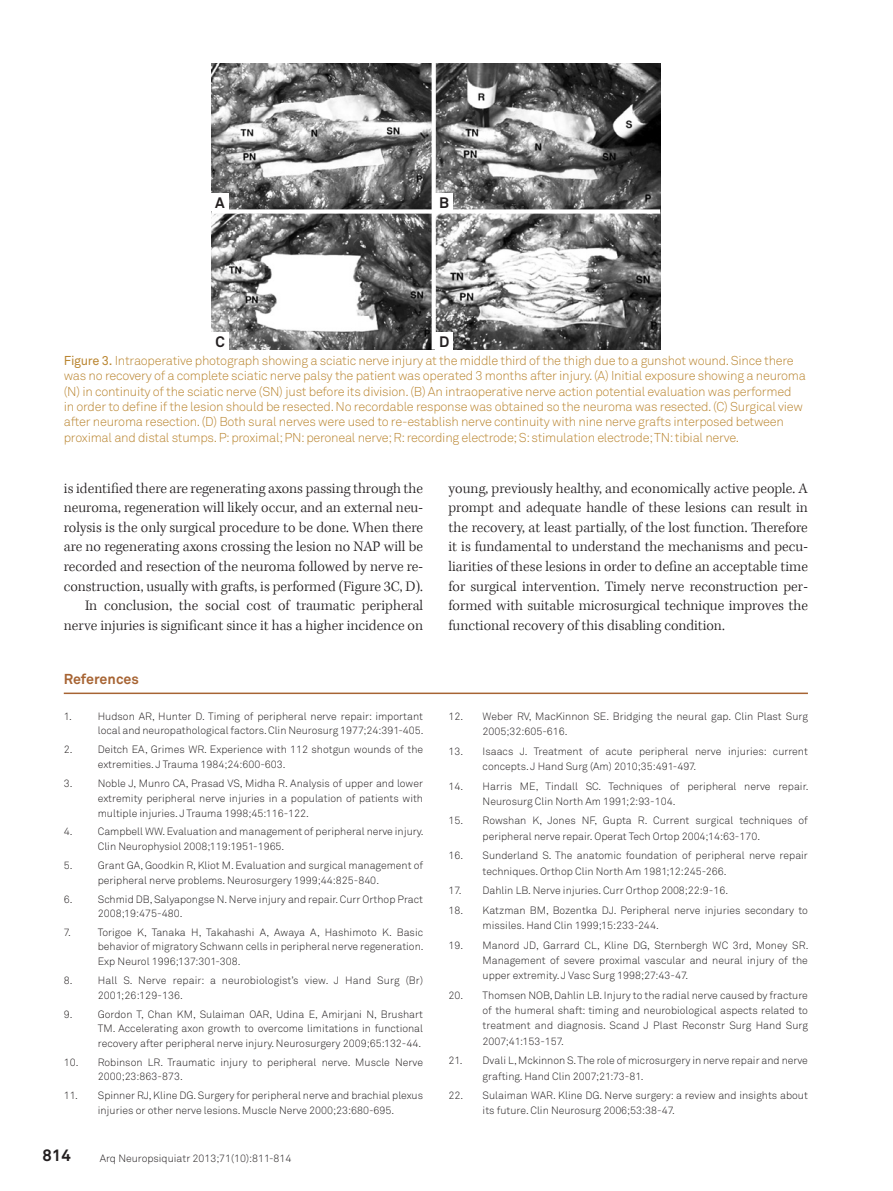
<style>
.page{position:relative;width:893px;height:1191px;background:#fff}
.page>*{position:absolute;margin:0;border:0;box-sizing:border-box;transform-origin:0 0}
.t1{font:700 16.5px "Akkurat Pro";color:#231f20}
.t2{font:300 15px/19.5px "Kepler Std";color:#231f20;text-align:right}
.t3{font:700 15px "Akkurat Pro";color:#231f20}
.t4{font:700 14.25px "Akkurat Pro";color:#a76433}
.t5{font:12.75px/15.3px "Akkurat Light Pro";letter-spacing:-.02em;color:#ba8632}
.t6{font:10.5px/15.3px "Akkurat Light Pro";color:#231f20}
.s1{font-family:"Akkurat Pro"}
</style>
<div class="page">
<img style="left:211px;top:64px;width:449px;height:285px">
<div style="left:212px;top:193px;width:17px;height:17px;background:#fff"></div>
<div style="left:212px;top:332px;width:17px;height:17px;background:#fff"></div>
<div style="left:436px;top:193px;width:17px;height:17px;background:#fff"></div>
<div style="left:436px;top:332px;width:17px;height:17px;background:#fff"></div>
<div style="left:211px;top:209px;width:449px;height:5px;background:#fff"></div>
<svg style="left:432px;top:63px;width:4px;height:286px"></svg>
<hr style="left:64px;top:692px;width:744px;height:2px;background:#a76433">
<h2 class="t3" style="left:215px;top:193px;width:11px">A</h2>
<h2 class="t3" style="left:215px;top:332px;width:11px">C</h2>
<h2 class="t3" style="left:439px;top:193px;width:11px">B</h2>
<h2 class="t3" style="left:439px;top:332px;width:12px">D</h2>
<p class="t5" style="left:64px;top:353px;width:744px"><span class="s1">Figure 3.</span> Intraoperative photograph showing a sciatic nerve injury at the middle third of the thigh due to a gunshot wound. Since there was no recovery of a complete sciatic nerve palsy the patient was operated 3 months after injury. (A) Initial exposure showing a neuroma (N) in continuity of the sciatic nerve (SN) just before its division. (B) An intraoperative nerve action potential evaluation was performed<br>in order to define if the lesion should be resected. No recordable response was obtained so the neuroma was resected. (C) Surgical view after neuroma resection. (D) Both sural nerves were used to re-establish nerve continuity with nine nerve grafts interposed between proximal and distal stumps. P: proximal; PN: peroneal nerve; R: recording electrode; S: stimulation electrode; TN: tibial nerve.</p>
<p class="t2" style="left:64px;top:479px;width:361px">is identified there are regenerating axons passing through the neuroma, regeneration will likely occur, and an external neu&shy;rolysis is the only surgical procedure to be done. When there are no regenerating axons crossing the lesion no NAP will be recorded and resection of the neuroma followed by nerve re&shy;construction, usually with grafts, is performed (Figure 3C, D).<br>In conclusion, the social cost of traumatic peripheral nerve injuries is significant since it has a higher incidence on</p>
<h3 class="t4" style="left:64px;top:670px;width:77px">References</h3>
<p class="t6" style="left:64px;top:708px;width:10px">1.</p>
<p class="t6" style="left:98px;top:709px;width:327px;line-height:14.7px">Hudson AR, Hunter D. Timing of peripheral nerve repair: important local and neuropathological factors. Clin Neurosurg 1977;24:391-405.</p>
<p class="t6" style="left:64px;top:742px;width:10px">2.</p>
<p class="t6" style="left:98px;top:742px;width:327px;line-height:14.7px">Deitch EA, Grimes WR. Experience with 112 shotgun wounds of the extremities. J Trauma 1984;24:600-603.</p>
<p class="t6" style="left:64px;top:776px;width:10px">3.</p>
<p class="t6" style="left:98px;top:776px;width:327px;line-height:14.7px;text-align:justify">Noble J, Munro CA, Prasad VS, Midha R. Analysis of upper and lower extremity peripheral nerve injuries in a population of patients with multiple injuries. J Trauma 1998;45:116-122.</p>
<p class="t6" style="left:64px;top:824px;width:10px">4.</p>
<p class="t6" style="left:98px;top:824px;width:327px;line-height:14.7px">Campbell WW. Evaluation and management of peripheral nerve injury.<br>Clin Neurophysiol 2008;119:1951-1965.</p>
<p class="t6" style="left:64px;top:858px;width:10px">5.</p>
<p class="t6" style="left:98px;top:858px;width:327px;line-height:14.5px">Grant GA, Goodkin R, Kliot M. Evaluation and surgical management of peripheral nerve problems. Neurosurgery 1999;44:825-840.</p>
<p class="t6" style="left:64px;top:891px;width:10px">6.</p>
<p class="t6" style="left:98px;top:891px;width:327px;line-height:14.5px">Schmid DB, Salyapongse N. Nerve injury and repair. Curr Orthop Pract<br>2008;19:475-480.</p>
<p class="t6" style="left:64px;top:924px;width:9px">7.</p>
<p class="t6" style="left:98px;top:925px;width:327px;line-height:14.5px;text-align:justify">Torigoe K, Tanaka H, Takahashi A, Awaya A, Hashimoto K. Basic behavior of migratory Schwann cells in peripheral nerve regeneration.<br>Exp Neurol 1996;137:301-308.</p>
<p class="t6" style="left:98px;top:973px;width:327px;line-height:14.7px;text-indent:-34px">8. Hall S. Nerve repair: a neurobiologist’s view. J Hand Surg (Br)<br>2001;26:129-136.</p>
<p class="t6" style="left:64px;top:1006px;width:10px">9.</p>
<p class="t6" style="left:98px;top:1006px;width:327px;line-height:14.5px;text-align:justify">Gordon T, Chan KM, Sulaiman OAR, Udina E, Amirjani N, Brushart TM. Accelerating axon growth to overcome limitations in functional recovery after peripheral nerve injury. Neurosurgery 2009;65:132-44.</p>
<p class="t6" style="left:98px;top:1054px;width:327px;line-height:14.5px;text-indent:-34px">10. Robinson LR. Traumatic injury to peripheral nerve. Muscle Nerve<br>2000;23:863-873.</p>
<p class="t6" style="left:64px;top:1088px;width:361px;text-align:center">11. Spinner RJ, Kline DG. Surgery for peripheral nerve and brachial plexus injuries or other nerve lesions. Muscle Nerve 2000;23:680-695.</p>
<h1 class="t1" style="left:43px;top:1145px;width:30px">814</h1>
<p class="t6" style="left:100px;top:1150px;width:193px">Arq Neuropsiquiatr 2013;71(10):811-814</p>
<p class="t2" style="left:449px;top:479px;width:361px;text-align:justify">young, previously healthy, and economically active people. A prompt and adequate handle of these lesions can result in the recovery, at least partially, of the lost function. Therefore it is fundamental to understand the mechanisms and pecu&shy;liarities of these lesions in order to define an acceptable time for surgical intervention. Timely nerve reconstruction per&shy;formed with suitable microsurgical technique improves the functional recovery of this disabling condition.</p>
<p class="t6" style="left:483px;top:708px;width:327px;text-indent:-34px">12. Weber RV, MacKinnon SE. Bridging the neural gap. Clin Plast Surg<br>2005;32:605-616.</p>
<p class="t6" style="left:483px;top:743px;width:327px;text-indent:-34px">13. Isaacs J. Treatment of acute peripheral nerve injuries: current concepts. J Hand Surg (Am) 2010;35:491-497.</p>
<p class="t6" style="left:483px;top:778px;width:327px;text-indent:-34px">14. Harris ME, Tindall SC. Techniques of peripheral nerve repair.<br>Neurosurg Clin North Am 1991;2:93-104.</p>
<p class="t6" style="left:483px;top:813px;width:327px;text-indent:-34px">15. Rowshan K, Jones NF, Gupta R. Current surgical techniques of peripheral nerve repair. Operat Tech Ortop 2004;14:63-170.</p>
<p class="t6" style="left:483px;top:848px;width:327px;text-indent:-34px">16. Sunderland S. The anatomic foundation of peripheral nerve repair techniques. Orthop Clin North Am 1981;12:245-266.</p>
<p class="t6" style="left:449px;top:883px;width:281px">17. Dahlin LB. Nerve injuries. Curr Orthop 2008;22:9-16.</p>
<p class="t6" style="left:483px;top:902px;width:327px;text-indent:-34px">18. Katzman BM, Bozentka DJ. Peripheral nerve injuries secondary to missiles. Hand Clin 1999;15:233-244.</p>
<p class="t6" style="left:483px;top:937px;width:327px;text-align:justify;text-indent:-34px">19. Manord JD, Garrard CL, Kline DG, Sternbergh WC 3rd, Money SR.<br>Management of severe proximal vascular and neural injury of the upper extremity. J Vasc Surg 1998;27:43-47.</p>
<p class="t6" style="left:483px;top:987px;width:327px;text-align:justify;text-indent:-34px">20. Thomsen NOB, Dahlin LB. Injury to the radial nerve caused by fracture of the humeral shaft: timing and neurobiological aspects related to treatment and diagnosis. Scand J Plast Reconstr Surg Hand Surg 2007;41:153-157.</p>
<p class="t6" style="left:483px;top:1053px;width:327px;text-indent:-34px">21. Dvali L, Mckinnon S. The role of microsurgery in nerve repair and nerve grafting. Hand Clin 2007;21:73-81.</p>
<p class="t6" style="left:483px;top:1088px;width:327px;text-indent:-34px">22. Sulaiman WAR. Kline DG. Nerve surgery: a review and insights about its future. Clin Neurosurg 2006;53:38-47.</p>
</div>
